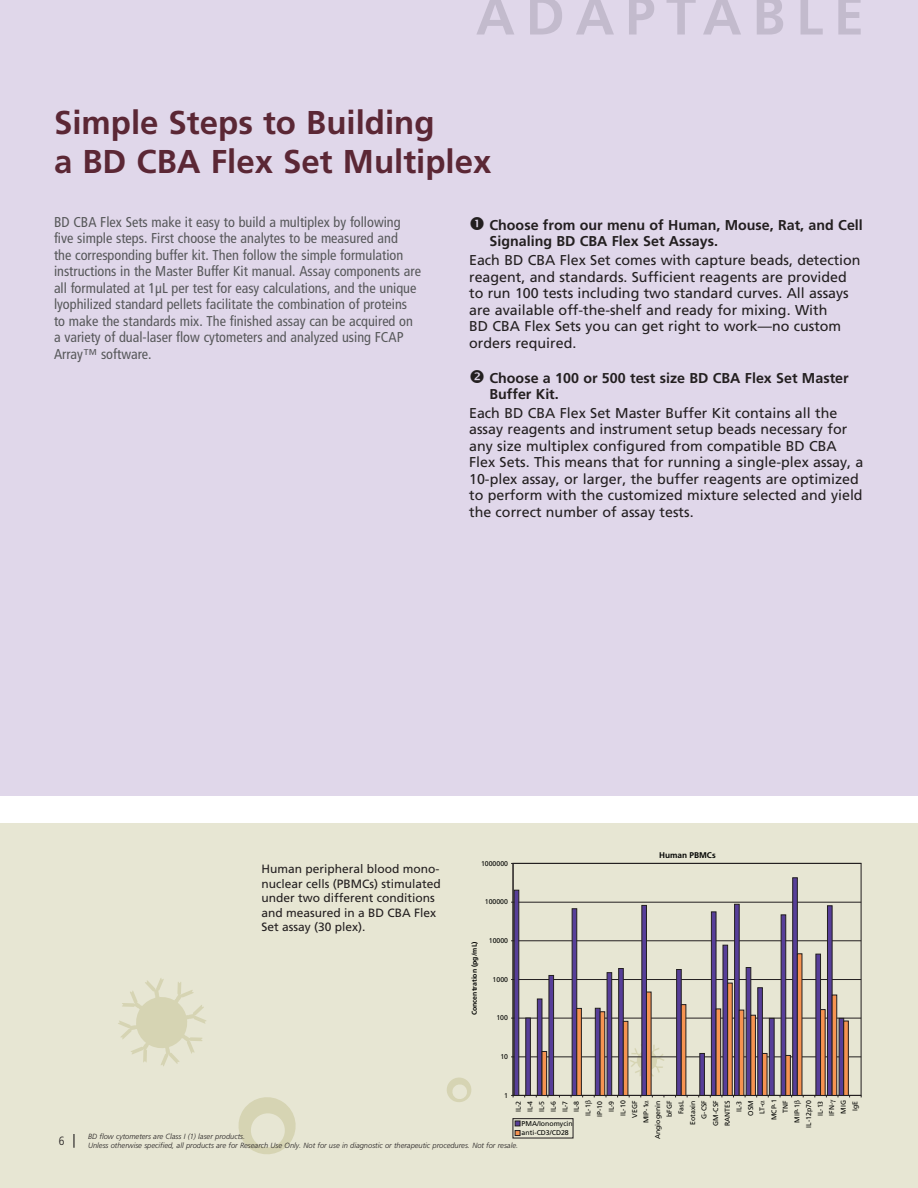
<style>
.page{position:relative;width:918px;height:1188px;background:#fff}
.page>*{position:absolute;margin:0;border:0;box-sizing:border-box;transform-origin:0 0}
.body_text{font:700 54px "Frutiger";letter-spacing:.2em;color:#c3bbcd}
.intro_text{font:700 33px/39px "Frutiger";color:#5b2735}
.Page_Numbers{font:14.25px/16.5px "Frutiger";color:#231f20}
.Page_Numbers-2{font:condensed 14.25px/16.5px "Frutiger";color:#57585a}
.Page_Numbers-3{font:700 14.25px/16.5px "Frutiger";color:#231f20}
.Legend{font:12px/14.4px "Frutiger";color:#231f20}
.Page_Numbers-4{font:300 condensed 12px "Frutiger";color:#231f20}
.t1{font:700 8.25px "Frutiger";color:#040503}
.t2{font:italic 300 7.5px "Frutiger";color:#231f20}
.t3{font:6.9px/9.6px "Frutiger";color:#040503}
.t4{font:700 6.9px "Frutiger";color:#040503}
</style>
<div class="page">
<div style="left:0;top:824px;width:918px;height:364px;background:#e7e6d3"></div>
<div style="left:0;top:0;width:918px;height:795px;background:#e0d7ea"></div>
<svg style="left:73px;top:1134px;width:2px;height:14px"></svg>
<svg style="left:447px;top:1077px;width:25px;height:25px"></svg>
<svg style="left:238px;top:1097px;width:58px;height:57px"></svg>
<svg style="left:118px;top:978px;width:88px;height:88px"></svg>
<hr style="left:513px;top:1057px;width:348px;height:1px;background:#231f20">
<hr style="left:513px;top:1018px;width:348px;height:1px;background:#231f20">
<hr style="left:513px;top:979px;width:348px;height:1px;background:#231f20">
<hr style="left:513px;top:941px;width:348px;height:1px;background:#231f20">
<hr style="left:513px;top:902px;width:348px;height:1px;background:#231f20">
<svg style="left:513px;top:863px;width:336px;height:232px"></svg>
<hr style="left:513px;top:1095px;width:348px;height:1px;background:#231f20">
<div style="left:513px;top:1118px;width:60px;height:20px;border:1px solid #231f20"></div>
<svg style="left:515px;top:1121px;width:5px;height:15px"></svg>
<p class="body_text" style="left:476px;top:-16px;width:390px">ADAPTABLE</p>
<p class="intro_text" style="left:54px;top:102px;width:439px">Simple Steps to Building<br>a BD CBA Flex Set Multiplex</p>
<p class="Page_Numbers-3" style="left:490px;top:217px;width:375px">Choose from our menu of Human, Mouse, Rat, and Cell<br>Signaling BD CBA Flex Set Assays.</p>
<p class="Page_Numbers" style="left:469px;top:252px;width:393px">Each BD CBA Flex Set comes with capture beads, detection reagent, and standards. Sufficient reagents are provided to run 100 tests including two standard curves. All assays are available off-the-shelf and ready for mixing. With<br>BD CBA Flex Sets you can get right to work—no custom orders required.</p>
<p class="Page_Numbers-3" style="left:490px;top:369px;width:361px">Choose a 100 or 500 test size BD CBA Flex Set Master<br>Buffer Kit.</p>
<p class="Page_Numbers" style="left:469px;top:404px;width:396px">Each BD CBA Flex Set Master Buffer Kit contains all the assay reagents and instrument setup beads necessary for any size multiplex configured from compatible BD CBA Flex Sets. This means that for running a single-plex assay, a 10-plex assay, or larger, the buffer reagents are optimized to perform with the customized mixture selected and yield the correct number of assay tests.</p>
<p class="Page_Numbers-2" style="left:54px;top:214px;width:369px">BD CBA Flex Sets make it easy to build a multiplex by following five simple steps. First choose the analytes to be measured and<br>the corresponding buffer kit. Then follow the simple formulation instructions in the Master Buffer Kit manual. Assay components are all formulated at 1μL per test for easy calculations, and the unique lyophilized standard pellets facilitate the combination of proteins to make the standards mix. The finished assay can be acquired on a variety of dual-laser flow cytometers and analyzed using FCAP Array™ software.</p>
<p class="Page_Numbers-4" style="left:54px;top:1134px;width:12px">66</p>
<p class="Legend" style="left:262px;top:862px;width:181px">Human peripheral blood mono&shy;nuclear cells (PBMCs) stimulated under two different conditions and measured in a BD CBA Flex<br>Set assay (30 plex).</p>
<p class="t3" style="left:481px;top:858px;width:29px">1000000</p>
<p class="t3" style="left:485px;top:897px;width:25px">100000</p>
<p class="t4" style="left:470px;top:1015px;width:75px;rotate:-90deg">Concentration (pg/mL)</p>
<p class="t3" style="left:489px;top:936px;width:21px">10000</p>
<p class="t3" style="left:493px;top:974px;width:17px">1000</p>
<p class="t3" style="left:496px;top:1013px;width:13px">100</p>
<p class="t3" style="left:500px;top:1052px;width:9px">10</p>
<p class="t3" style="left:504px;top:1090px;width:5px">1</p>
<p class="t1" style="left:659px;top:850px;width:58px">Human PBMCs</p>
<p class="t3" style="left:514px;top:1112px;width:13px;rotate:-90deg">IL-2</p>
<p class="t3" style="left:525px;top:1112px;width:13px;rotate:-90deg">IL-4</p>
<p class="t3" style="left:537px;top:1112px;width:13px;rotate:-90deg">IL-5</p>
<p class="t3" style="left:548px;top:1112px;width:13px;rotate:-90deg">IL-6</p>
<p class="t3" style="left:560px;top:1112px;width:13px;rotate:-90deg">IL-7</p>
<p class="t3" style="left:572px;top:1112px;width:13px;rotate:-90deg">IL-8</p>
<p class="t3" style="left:583px;top:1116px;width:13px;rotate:-90deg">IL-1</p>
<p class="t3" style="left:595px;top:1117px;width:17px;rotate:-90deg">IP-10</p>
<p class="t3" style="left:607px;top:1112px;width:13px;rotate:-90deg">IL-9</p>
<p class="t3" style="left:618px;top:1116px;width:17px;rotate:-90deg">IL-10</p>
<p class="t3" style="left:630px;top:1118px;width:19px;rotate:-90deg">VEGF</p>
<p class="t3" style="left:641px;top:1123px;width:20px;rotate:-90deg">MIP-1</p>
<p class="t3" style="left:653px;top:1139px;width:40px;rotate:-90deg">Angiogenin</p>
<p class="t3" style="left:665px;top:1117px;width:18px;rotate:-90deg">bFGF</p>
<p class="t3" style="left:676px;top:1114px;width:15px;rotate:-90deg">FasL</p>
<p class="t3" style="left:688px;top:1125px;width:26px;rotate:-90deg">Eotaxin</p>
<p class="t3" style="left:699px;top:1119px;width:20px;rotate:-90deg">G-CSF</p>
<p class="t3" style="left:711px;top:1126px;width:27px;rotate:-90deg">GM-CSF</p>
<p class="t3" style="left:723px;top:1126px;width:27px;rotate:-90deg">RANTES</p>
<p class="t3" style="left:734px;top:1112px;width:13px;rotate:-90deg">IL-3</p>
<p class="t3" style="left:746px;top:1116px;width:17px;rotate:-90deg">OSM</p>
<p class="t3" style="left:757px;top:1114px;width:11px;rotate:-90deg">LT-</p>
<p class="t3" style="left:769px;top:1120px;width:22px;rotate:-90deg">MCP-1</p>
<p class="t3" style="left:781px;top:1113px;width:14px;rotate:-90deg">TNF</p>
<p class="t3" style="left:792px;top:1123px;width:20px;rotate:-90deg">MIP-1</p>
<p class="t3" style="left:804px;top:1128px;width:29px;rotate:-90deg">IL-12p70</p>
<p class="t3" style="left:815px;top:1116px;width:17px;rotate:-90deg">IL-13</p>
<p class="t3" style="left:827px;top:1116px;width:14px;rotate:-90deg">IFN-</p>
<p class="t3" style="left:839px;top:1114px;width:15px;rotate:-90deg">MIG</p>
<p class="t3" style="left:850px;top:1111px;width:12px;rotate:-90deg">IgE</p>
<p class="t3" style="left:522px;top:1119px;width:53px">PMA/Ionomycin anti-CD3/CD28</p>
<p class="t2" style="left:88px;top:1132px;width:159px">BD flow cytometers are Class I (1) laser products.</p>
<p class="t2" style="left:88px;top:1141px;width:432px">Unless otherwise specified, all products are for Research Use Only. Not for use in diagnostic or therapeutic procedures. Not for resale.</p>
</div>
